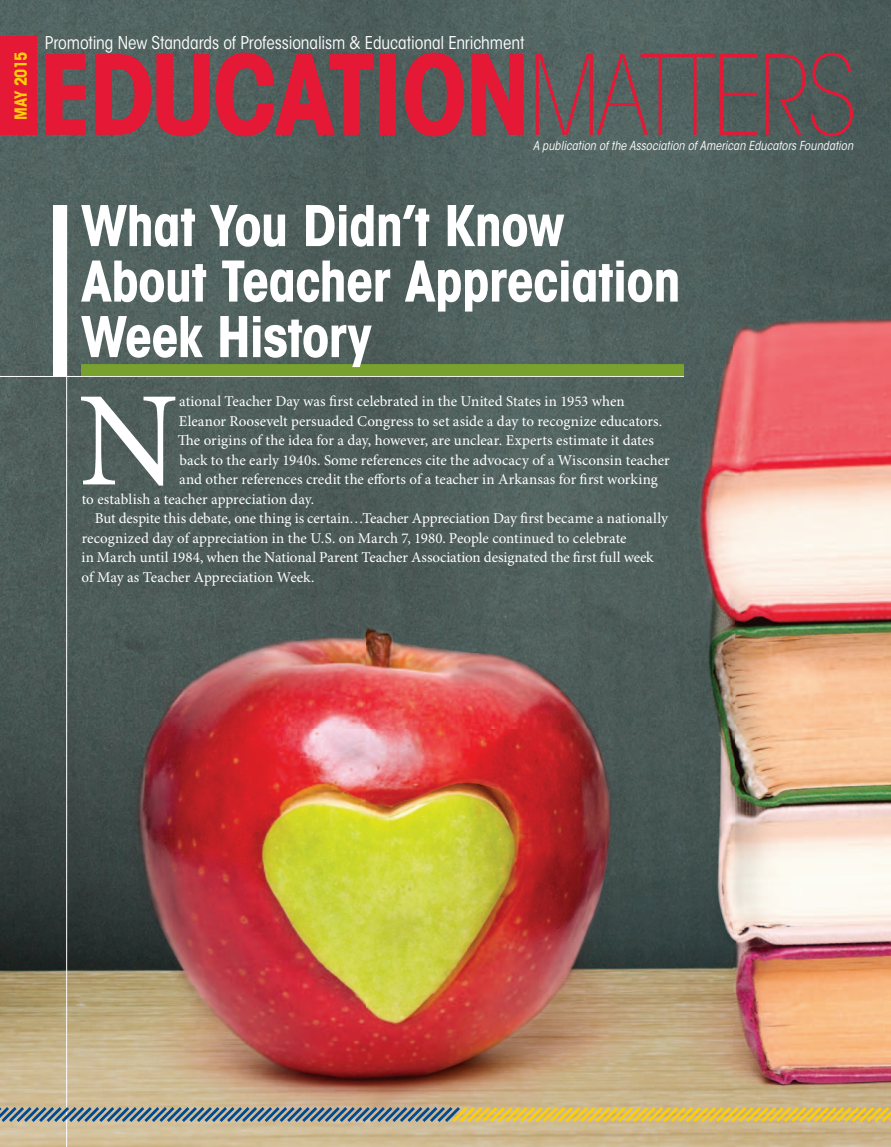
<style>
.page{position:relative;width:891px;height:1147px;background:#fff}
.page>*{position:absolute;margin:0;border:0;box-sizing:border-box;transform-origin:0 0}
.t1{font:135px "Minion Pro";color:#fff}
.t2{font:700 condensed 109.05px "ITC Avant Garde Std";letter-spacing:-.04em;color:#e51836}
.t3{font:700 condensed 55.5px/55.5px "ITC Avant Garde Std";letter-spacing:-.02em;color:#fff}
.t4{font:condensed 17.55px "ITC Avant Garde Std";letter-spacing:-.005em;color:#fff}
.t5{font:700 condensed 16.5px "ITC Avant Garde Std";letter-spacing:-.055em;color:#fece08}
.t6{font:15px "Minion Pro";color:#fff}
.t7{font:italic condensed 12.3px "ITC Avant Garde Std";letter-spacing:.01em;color:#fff}
.s1{font-weight:200}
</style>
<div class="page">
<img style="left:0;top:0;width:891px;height:1147px">
<div style="left:53px;top:205px;width:14px;height:171px;background:#fff"></div>
<hr style="left:66px;top:205px;width:1px;height:942px;background:#fff">
<hr style="left:0;top:376px;width:684px;height:1px;background:#fff">
<div style="left:81px;top:364px;width:603px;height:12px;background:#78a22d"></div>
<svg style="left:0;top:1104px;width:891px;height:21px;background:#b2a97c"></svg>
<div style="left:0;top:36px;width:36px;height:99px;background:#e51836"></div>
<p class="t4" style="left:45px;top:36px;width:481px">Promoting New Standards of Professionalism &amp; Educational Enrichment</p>
<p class="t5" style="left:14px;top:120px;width:69px;rotate:-90deg">MAY 2015</p>
<h2 class="t2" style="left:38px;top:53px;width:820px">EDUCATION<span class="s1">MATTERS</span></h2>
<p class="t7" style="left:533px;top:139px;width:322px">A publication of the Association of American Educators Foundation</p>
<h3 class="t3" style="left:81px;top:203px;width:601px">What You Didn’t Know<br>About Teacher Appreciation<br>Week History</h3>
<h1 class="t1" style="left:78px;top:387px;width:102px">N</h1>
<p class="t6" style="left:179px;top:396px;width:447px">ational Teacher Day was first celebrated in the United States in 1953 when</p>
<p class="t6" style="left:179px;top:415px;width:485px">Eleanor Roosevelt persuaded Congress to set aside a day to recognize educators.</p>
<p class="t6" style="left:178px;top:435px;width:478px">The origins of the idea for a day, however, are unclear. Experts estimate it dates</p>
<p class="t6" style="left:179px;top:454px;width:492px">back to the early 1940s. Some references cite the advocacy of a Wisconsin teacher</p>
<p class="t6" style="left:179px;top:474px;width:480px">and other references credit the efforts of a teacher in Arkansas for first working</p>
<p class="t6" style="left:82px;top:493px;width:234px">to establish a teacher appreciation day.</p>
<p class="t6" style="left:95px;top:513px;width:575px">But despite this debate, one thing is certain…Teacher Appreciation Day first became a nationally</p>
<p class="t6" style="left:82px;top:532px;width:546px">recognized day of appreciation in the U.S. on March 7, 1980. People continued to celebrate</p>
<p class="t6" style="left:82px;top:552px;width:574px">in March until 1984, when the National Parent Teacher Association designated the first full week</p>
<p class="t6" style="left:82px;top:571px;width:234px">of May as Teacher Appreciation Week.</p>
</div>
